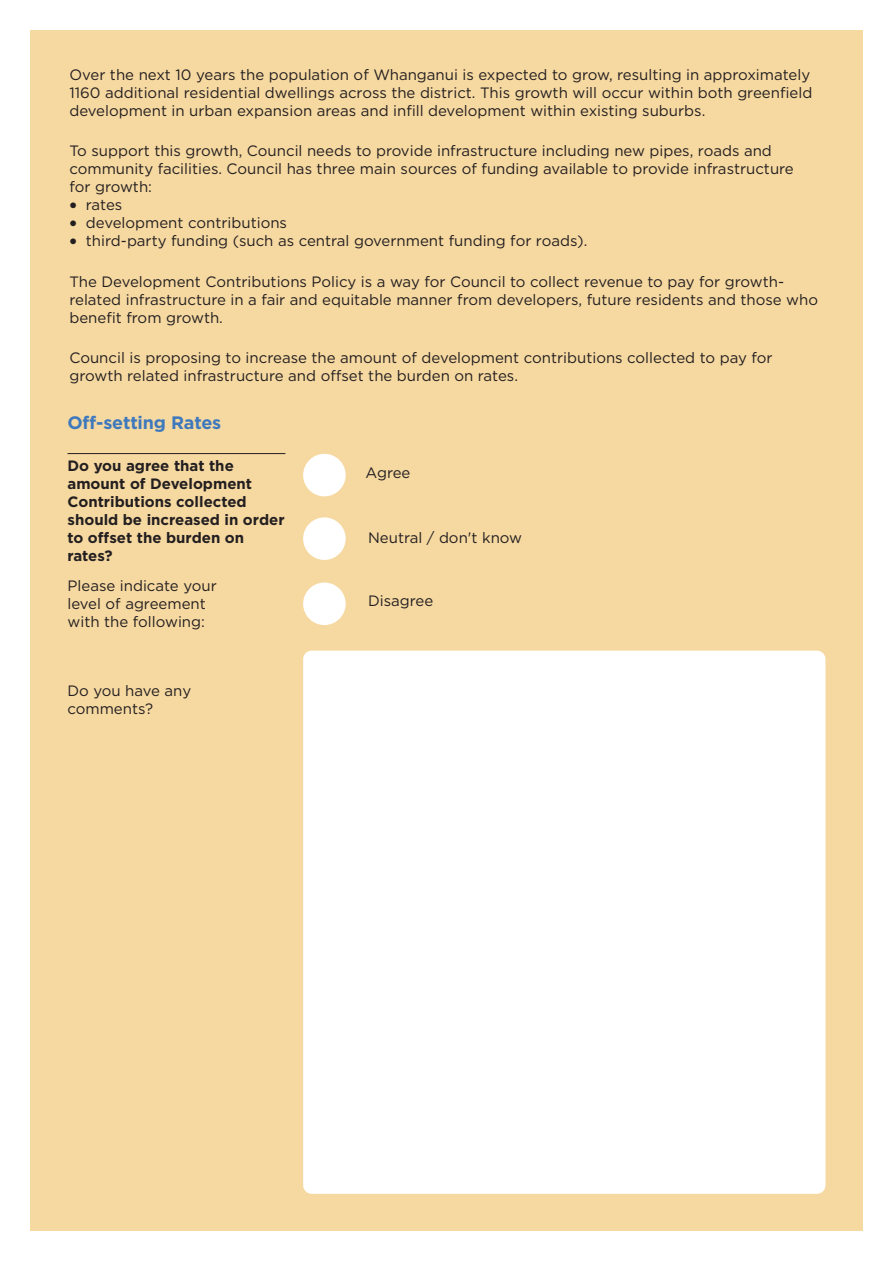
<style>
.page{position:relative;width:893px;height:1263px;background:#fff}
.page>*{position:absolute;margin:0;border:0;box-sizing:border-box;transform-origin:0 0}
.Section_heading{font:700 18px "Gotham";letter-spacing:-.01em;color:#3e79bd}
.Label_description{font:15px/18px "Gotham";color:#231f20}
.Label{font:700 15px/18px "Gotham";color:#231f20}
.Paragraph{font:15px/18px "Gotham";color:#231f20}
.Label_-_no_rule{font:15px "Gotham";color:#231f20}
.s1{font-family:"Freight Text Pro"}
</style>
<div class="page">
<div style="left:30px;top:30px;width:833px;height:1200px;background:#f6d8a1"></div>
<hr style="left:68px;top:453px;width:217px;height:1px;background:#231f20">
<div style="left:303px;top:651px;width:522px;height:543px;background:#fff;border-radius:9px"></div>
<div style="left:303px;top:517px;width:43px;height:43px;background:#fff;border-radius:50%"></div>
<div style="left:303px;top:454px;width:43px;height:42px;background:#fff;border-radius:50%"></div>
<div style="left:303px;top:582px;width:43px;height:43px;background:#fff;border-radius:50%"></div>
<p class="Label_description" style="left:69px;top:65px;width:744px">Over the next 10 years the population of Whanganui is expected to grow, resulting in approximately<br>1160 additional residential dwellings across the district. This growth will occur within both greenfield development in urban expansion areas and infill development within existing suburbs.</p>
<p class="Label_description" style="left:69px;top:141px;width:726px">To support this growth, Council needs to provide infrastructure including new pipes, roads and community facilities. Council has three main sources of funding available to provide infrastructure for growth:</p>
<p class="Label_description" style="left:69px;top:195px;width:54px"><span class="s1">•</span> rates</p>
<p class="Label_description" style="left:69px;top:213px;width:219px"><span class="s1">•</span> development contributions</p>
<p class="Label_description" style="left:69px;top:231px;width:519px"><span class="s1">•</span> third-party funding (such as central government funding for roads).</p>
<p class="Label_description" style="left:69px;top:272px;width:750px">The Development Contributions Policy is a way for Council to collect revenue to pay for growth&shy;related infrastructure in a fair and equitable manner from developers, future residents and those who benefit from growth.</p>
<p class="Label_description" style="left:69px;top:348px;width:705px">Council is proposing to increase the amount of development contributions collected to pay for growth related infrastructure and offset the burden on rates.</p>
<p class="Section_heading" style="left:68px;top:411px;width:155px">Off-setting Rates</p>
<p class="Label" style="left:68px;top:456px;width:219px">Do you agree that the amount of Development<br>Contributions collected should be increased in order to offset the burden on rates?</p>
<p class="Paragraph" style="left:68px;top:576px;width:151px">Please indicate your level of agreement with the following:</p>
<p class="Paragraph" style="left:68px;top:681px;width:125px">Do you have any comments?</p>
<p class="Label_-_no_rule" style="left:366px;top:463px;width:46px">Agree</p>
<p class="Label_-_no_rule" style="left:368px;top:528px;width:156px">Neutral / don't know</p>
<p class="Label_-_no_rule" style="left:368px;top:591px;width:67px">Disagree</p>
</div>
